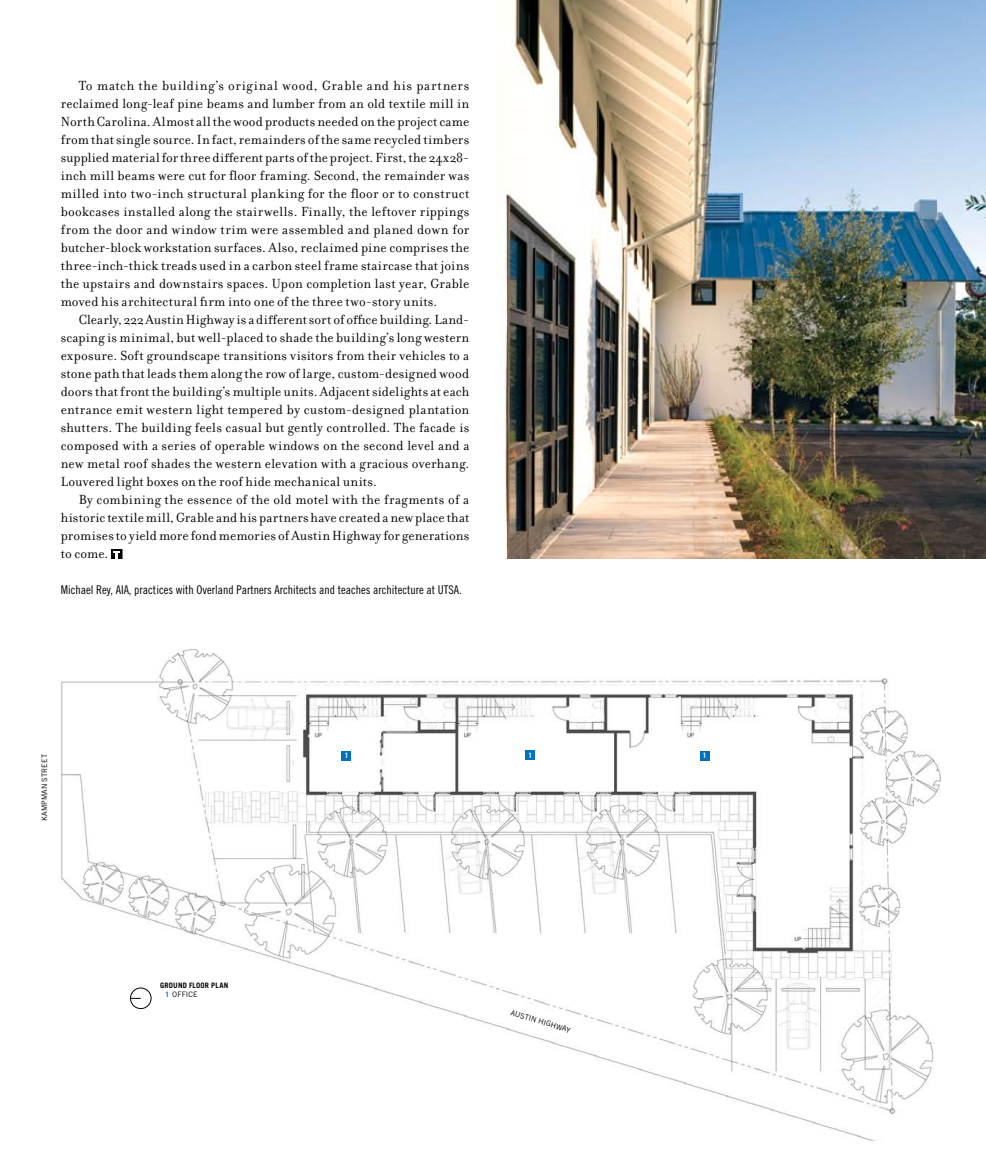
<style>
.page{position:relative;width:986px;height:1168px;background:#fff}
.page>*{position:absolute;margin:0;border:0;box-sizing:border-box;transform-origin:0 0}
.t1{font:14.25px/18px "Filosofia";letter-spacing:.015em;color:#000;text-align:justify}
.t2{font:12px "Trade Gothic Cond Eighteen";color:#000}
.t3{font:7.5px "Trade Gothic";letter-spacing:.015em;color:#000}
.t4{font:700 7.5px/9px "Trade Gothic";letter-spacing:.03em;color:#000}
.t5{font:700 7.5px "Trade Gothic";color:#fff}
.s1{color:#0071bc}
.s2{font-weight:400}
</style>
<div class="page">
<img style="left:496px;top:0;width:490px;height:559px">
<div style="left:112px;top:549px;width:10px;height:10px;border:1px solid #000"></div>
<svg style="left:114px;top:553px;width:6px;height:6px"></svg>
<img style="left:61px;top:649px;width:880px;height:492px">
<div style="left:130px;top:988px;width:21px;height:20px;background:#fff;border-radius:50%"></div>
<div style="left:130px;top:987px;width:21px;height:22px;border:1px solid #000;border-radius:50%"></div>
<div style="left:699px;top:750px;width:10px;height:10px;background:#0071bc"></div>
<div style="left:341px;top:750px;width:10px;height:10px;background:#0071bc"></div>
<div style="left:525px;top:750px;width:10px;height:10px;background:#0071bc"></div>
<p class="t1" style="left:61px;top:77px;width:410px;text-indent:18px">To match the building’s original wood, Grable and his partners reclaimed long-leaf pine beams and lumber from an old textile mill in North Carolina. Almost all the wood products needed on the project came from that single source. In fact, remainders of the same recycled timbers supplied material for three different parts of the project. First, the 24x28- inch mill beams were cut for floor framing. Second, the remainder was milled into two-inch structural planking for the floor or to construct bookcases installed along the stairwells. Finally, the leftover rippings from the door and window trim were assembled and planed down for butcher-block workstation surfaces. Also, reclaimed pine comprises the three-inch-thick treads used in a carbon steel frame staircase that joins the upstairs and downstairs spaces. Upon completion last year, Grable moved his architectural firm into one of the three two-story units.</p>
<p class="t1" style="left:61px;top:311px;width:410px;text-indent:18px">Clearly, 222 Austin Highway is a different sort of office building. Land&shy;scaping is minimal, but well-placed to shade the building’s long western exposure. Soft groundscape transitions visitors from their vehicles to a stone path that leads them along the row of large, custom-designed wood doors that front the building’s multiple units. Adjacent sidelights at each entrance emit western light tempered by custom-designed plantation shutters. The building feels casual but gently controlled. The facade is composed with a series of operable windows on the second level and a new metal roof shades the western elevation with a gracious overhang.<br>Louvered light boxes on the roof hide mechanical units.</p>
<p class="t1" style="left:61px;top:491px;width:410px;text-indent:18px">By combining the essence of the old motel with the fragments of a historic textile mill, Grable and his partners have created a new place that promises to yield more fond memories of Austin Highway for generations to come.</p>
<p class="t2" style="left:61px;top:583px;width:402px">Michael Rey, AIA, practices with Overland Partners Architects and teaches architecture at UTSA.</p>
<p class="t3" style="left:40px;top:821px;width:69px;rotate:-90deg">KAMPMAN STREET</p>
<p class="t5" style="left:344px;top:751px;width:6px">1</p>
<p class="t5" style="left:528px;top:750px;width:6px">1</p>
<p class="t5" style="left:702px;top:751px;width:6px">1</p>
<p class="t4" style="left:165px;top:981px;width:65px;text-indent:-5px">GROUND FLOOR PLAN<br><span class="s1">1</span> <span class="s2">OFFICE</span></p>
<p class="t3" style="left:512px;top:1008px;width:64px;rotate:17deg">AUSTIN HIGHWAY</p>
</div>
